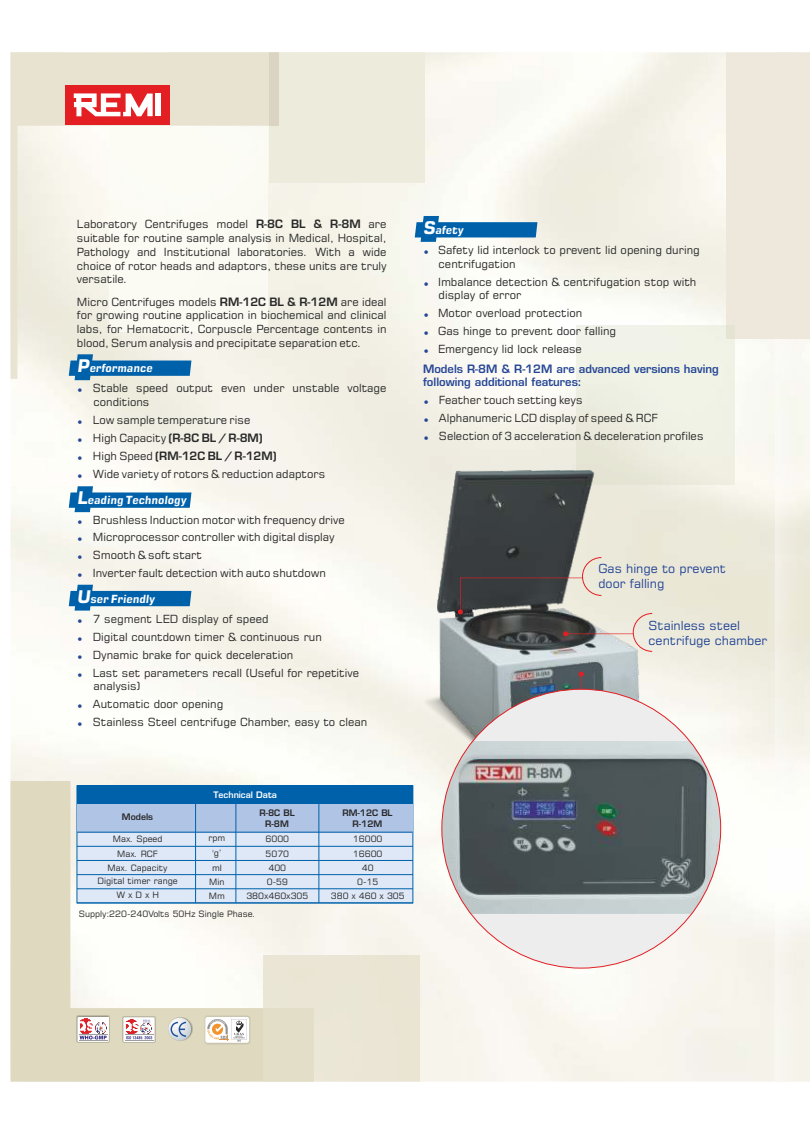
<style>
.page{position:relative;width:810px;height:1134px;background:#fff}
.page>*{position:absolute;margin:0;border:0;box-sizing:border-box;transform-origin:0 0}
.t1{font:12.5px/15.4px "Square 721 BT";color:#264796}
.t2{font:11.25px/13.8px "Square 721 BT";color:#292929}
.t3{font:11.25px/13.9px "Square 721 Dm Normal";color:#264796}
.t4{font:11.25px "Square 721 Dm Normal";color:#292929}
.t5{font:italic 11.25px "Square 721 Dm";color:#fff}
.t6{font:8.75px/14.1px "Square 721 BT";color:#292929;text-align:center}
.t7{font:8.75px/10.8px "Square 721 Dm Normal";color:#292929;text-align:center}
.t8{font:8.75px "Square 721 Dm Normal";color:#fff}
.s1{font-family:"Square 721 Dm Normal"}
.s2{font-size:17.5px}
.s3{font-family:"Square 721 BT"}
</style>
<div class="page">
<img style="left:11px;top:52px;width:764px;height:1030px">
<div style="left:11px;top:52px;width:258px;height:44px;background:#e8e3d1"></div>
<img style="left:11px;top:96px;width:267px;height:283px">
<svg style="left:11px;top:781px;width:303px;height:301px;fill:#ded9bf"></svg>
<div style="left:263px;top:955px;width:156px;height:127px;background:#eae5d4"></div>
<div style="left:726px;top:52px;width:71px;height:286px;background:#ede8db"></div>
<div style="left:577px;top:325px;width:158px;height:159px;background:#d6d9bf;opacity:.31"></div>
<div style="left:109px;top:127px;width:158px;height:205px;background:#fcfcf5"></div>
<div style="left:269px;top:52px;width:155px;height:130px;background:#edebdb"></div>
<div style="left:269px;top:52px;width:10px;height:74px;background:#dbd4c2"></div>
<div style="left:775px;top:52px;width:35px;height:286px;background:#ede8db"></div>
<img style="left:421px;top:684px;width:220px;height:79px">
<img style="left:437px;top:470px;width:202px;height:288px">
<img style="left:510px;top:662px;width:94px;height:46px">
<img style="left:531px;top:684px;width:24px;height:10px">
<img style="left:169px;top:1017px;width:24px;height:25px">
<svg style="left:168px;top:1018px;width:23px;height:22px"></svg>
<svg style="left:171px;top:1022px;width:15px;height:15px"></svg>
<img style="left:77px;top:1016px;width:34px;height:27px">
<svg style="left:77px;top:1017px;width:32px;height:25px"></svg>
<img style="left:78px;top:1018px;width:30px;height:16px">
<svg style="left:79px;top:1035px;width:28px;height:6px"></svg>
<img style="left:122px;top:1016px;width:35px;height:28px">
<svg style="left:123px;top:1017px;width:32px;height:25px"></svg>
<img style="left:124px;top:1018px;width:30px;height:16px">
<svg style="left:143px;top:1020px;width:7px;height:2px"></svg>
<svg style="left:125px;top:1035px;width:28px;height:6px"></svg>
<img style="left:204px;top:1016px;width:46px;height:28px">
<div style="left:205px;top:1017px;width:44px;height:26px;background:#fff;border-radius:2px"></div>
<svg style="left:207px;top:1019px;width:40px;height:22px"></svg>
<div style="left:65px;top:85px;width:104px;height:40px;background:#e31f24"></div>
<svg style="left:74px;top:93px;width:79px;height:23px"></svg>
<div style="left:155px;top:93px;width:6px;height:23px;background:#fff"></div>
<svg style="left:76px;top:785px;width:338px;height:118px;fill:#dee8f7"></svg>
<div style="left:77px;top:786px;width:336px;height:18px;background:#0061ab"></div>
<div style="left:77px;top:804px;width:156px;height:28px;background:#b0c4e6"></div>
<div style="left:233px;top:804px;width:52px;height:28px;background:#b0c4e6"></div>
<div style="left:245px;top:804px;width:168px;height:28px;background:#b0c4e6"></div>
<hr style="left:236px;top:804px;width:1px;height:99px;background:#0061ab">
<hr style="left:319px;top:804px;width:1px;height:99px;background:#0061ab">
<hr style="left:77px;top:832px;width:336px;height:1px;background:#0061ab">
<hr style="left:77px;top:846px;width:336px;height:1px;background:#0061ab">
<hr style="left:195px;top:804px;width:1px;height:99px;background:#0061ab">
<hr style="left:77px;top:860px;width:336px;height:1px;background:#0061ab">
<hr style="left:77px;top:874px;width:336px;height:1px;background:#0061ab">
<hr style="left:77px;top:888px;width:336px;height:1px;background:#0061ab">
<hr style="left:77px;top:903px;width:336px;height:1px;background:#0061ab">
<div style="left:442px;top:689px;width:279px;height:279px;background:#ededed;border-radius:50%"></div>
<img style="left:442px;top:742px;width:279px;height:171px">
<svg style="left:579px;top:672px;width:5px;height:17px"></svg>
<svg style="left:458px;top:557px;width:195px;height:95px"></svg>
<svg style="left:69px;top:354px;width:122px;height:26px"></svg>
<svg style="left:69px;top:486px;width:122px;height:26px"></svg>
<svg style="left:69px;top:585px;width:122px;height:26px"></svg>
<svg style="left:415px;top:216px;width:122px;height:26px"></svg>
<svg style="left:424px;top:250px;width:4px;height:4px"></svg>
<svg style="left:424px;top:282px;width:4px;height:4px"></svg>
<svg style="left:424px;top:314px;width:4px;height:3px"></svg>
<svg style="left:424px;top:332px;width:4px;height:3px"></svg>
<svg style="left:424px;top:350px;width:4px;height:3px"></svg>
<svg style="left:78px;top:389px;width:4px;height:3px"></svg>
<svg style="left:424px;top:401px;width:4px;height:3px"></svg>
<svg style="left:78px;top:420px;width:4px;height:4px"></svg>
<svg style="left:424px;top:419px;width:4px;height:3px"></svg>
<svg style="left:78px;top:438px;width:4px;height:4px"></svg>
<svg style="left:424px;top:437px;width:4px;height:3px"></svg>
<svg style="left:78px;top:456px;width:4px;height:4px"></svg>
<svg style="left:78px;top:474px;width:4px;height:4px"></svg>
<svg style="left:78px;top:520px;width:4px;height:3px"></svg>
<svg style="left:78px;top:538px;width:4px;height:3px"></svg>
<svg style="left:78px;top:556px;width:4px;height:3px"></svg>
<svg style="left:78px;top:574px;width:4px;height:3px"></svg>
<svg style="left:78px;top:619px;width:4px;height:4px"></svg>
<svg style="left:78px;top:637px;width:4px;height:4px"></svg>
<svg style="left:78px;top:655px;width:4px;height:3px"></svg>
<svg style="left:78px;top:673px;width:4px;height:3px"></svg>
<svg style="left:78px;top:705px;width:4px;height:3px"></svg>
<svg style="left:78px;top:722px;width:4px;height:4px"></svg>
<p class="t2" style="left:77px;top:218px;width:311px;text-align:justify">Laboratory Centrifuges model <span class="s1">R-8C BL &amp; R-8M</span> are suitable for routine sample analysis in Medical, Hospital, Pathology and Institutional laboratories. With a wide choice of rotor heads and adaptors, these units are truly versatile.</p>
<p class="t2" style="left:77px;top:296px;width:311px;text-align:justify">Micro Centrifuges models <span class="s1">RM-12C BL &amp; R-12M</span> are ideal for growing routine application in biochemical and clinical labs, for Hematocrit, Corpuscle Percentage contents in blood, Serum analysis and precipitate separation etc.</p>
<p class="t5" style="left:77px;top:361px;width:77px"><span class="s2">P</span>erformance</p>
<p class="t2" style="left:93px;top:383px;width:295px">Stable speed output even under unstable voltage conditions</p>
<p class="t5" style="left:423px;top:223px;width:42px"><span class="s2">S</span>afety</p>
<p class="t2" style="left:438px;top:244px;width:263px">Safety lid interlock to prevent lid opening during centrifugation</p>
<p class="t2" style="left:438px;top:276px;width:260px">Imbalance detection &amp; centrifugation stop with display of error</p>
<p class="t2" style="left:438px;top:306px;width:179px;line-height:17.9px">Motor overload protection<br>Gas hinge to prevent door falling<br>Emergency lid lock release</p>
<p class="t3" style="left:423px;top:363px;width:297px">Models R-8M &amp; R-12M are advanced versions having following additional features:</p>
<p class="t2" style="left:439px;top:395px;width:145px">Feather touch setting keys</p>
<p class="t2" style="left:93px;top:414px;width:159px">Low sample temperature rise</p>
<p class="t2" style="left:439px;top:412px;width:221px">Alphanumeric LCD display of speed &amp; RCF</p>
<p class="t4" style="left:93px;top:434px;width:171px"><span class="s3">High Capacity</span> (R-8C BL / R-8M)</p>
<p class="t2" style="left:439px;top:430px;width:266px">Selection of 3 acceleration &amp; deceleration profiles</p>
<p class="t4" style="left:93px;top:452px;width:185px"><span class="s3">High Speed</span> (RM-12C BL / R-12M)</p>
<p class="t2" style="left:93px;top:468px;width:234px">Wide variety of rotors &amp; reduction adaptors</p>
<p class="t2" style="left:93px;top:512px;width:253px;line-height:17.9px">Brushless Induction motor with frequency drive Microprocessor controller with digital display Smooth &amp; soft start<br>Inverter fault detection with auto shutdown</p>
<p class="t2" style="left:93px;top:611px;width:268px;line-height:17.9px">7 segment LED display of speed<br>Digital countdown timer &amp; continuous run Dynamic brake for quick deceleration<br>Last set parameters recall (Useful for repetitive</p>
<p class="t2" style="left:93px;top:678px;width:276px;line-height:17.9px">analysis)<br>Automatic door opening<br>Stainless Steel centrifuge Chamber, easy to clean</p>
<p class="t5" style="left:77px;top:493px;width:111px"><span class="s2">L</span>eading Technology</p>
<p class="t1" style="left:598px;top:562px;width:129px">Gas hinge to prevent door falling</p>
<p class="t5" style="left:77px;top:592px;width:80px"><span class="s2">U</span>ser Friendly</p>
<p class="t1" style="left:649px;top:619px;width:120px">Stainless steel centrifuge chamber</p>
<p class="t8" style="left:214px;top:791px;width:65px">Technical Data</p>
<p class="t7" style="left:259px;top:808px;width:37px">R-8C BL<br>R-8M</p>
<p class="t7" style="left:342px;top:808px;width:52px">RM-12C BL<br>R-12M</p>
<p class="t7" style="left:122px;top:813px;width:33px">Models</p>
<p class="t6" style="left:113px;top:832px;width:51px">Max. Speed</p>
<p class="t6" style="left:246px;top:833px;width:64px">6000<br>5070<br>400<br>0-59<br>380x460x305</p>
<p class="t6" style="left:331px;top:833px;width:75px">16000<br>16600<br>40<br>0-15<br>380 x 460 x 305</p>
<p class="t6" style="left:79px;top:908px;width:178px">Supply:220-240Volts 50Hz Single Phase.</p>
<p class="t6" style="left:208px;top:831px;width:18px;line-height:15px">rpm 'g’ ml</p>
<p class="t6" style="left:209px;top:875px;width:17px;text-align:left">Min<br>Mm</p>
<p class="t6" style="left:108px;top:847px;width:61px">Max. RCF<br>Max. Capacity</p>
<p class="t6" style="left:98px;top:875px;width:82px">Digital timer range<br>W x D x H</p>
</div>
